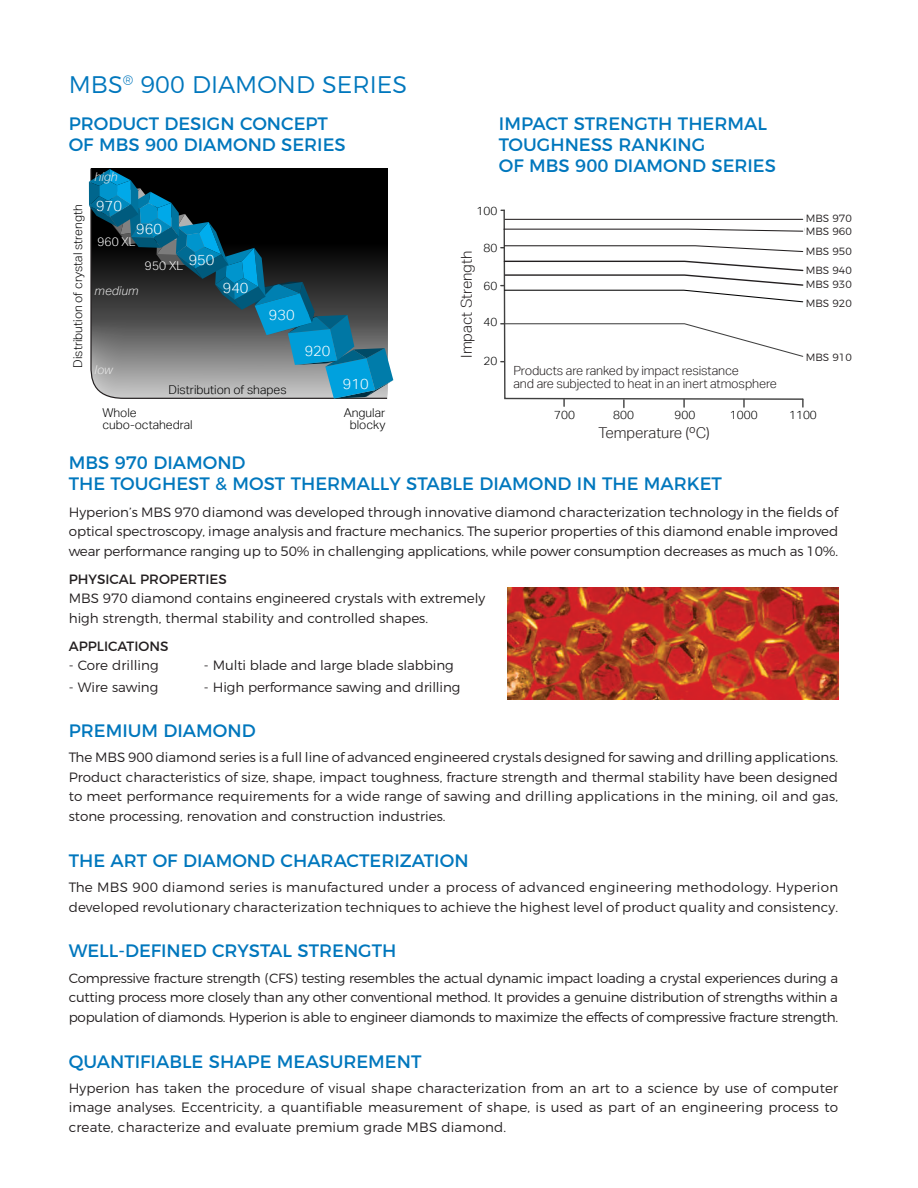
<style>
.page{position:relative;width:918px;height:1188px;background:#fff}
.page>*{position:absolute;margin:0;border:0;box-sizing:border-box;transform-origin:0 0}
.t1{font:300 24px "Montserrat";color:#0077bd}
.Product_Descrip_Gray{font:18px/21px "Montserrat";color:#0077bd}
.t2{font:300 15px "Aktiv Grotesk";color:#231f20}
.t3{font:300 14.55px "Aktiv Grotesk";color:#fff}
.t4{font:300 13.5px/19.5px "Montserrat";color:#231f20;text-align:justify}
.t5{font:13.5px "Montserrat";color:#231f20}
.t6{font:300 12.6px "Aktiv Grotesk";letter-spacing:-.01em;color:#231f20}
.t7{font:300 12.15px/12.1px "Aktiv Grotesk";color:#000}
.t8{font:italic 300 12.15px "Aktiv Grotesk";color:#e6e6e6}
.t9{font:300 12.15px "Aktiv Grotesk";color:#fff}
.t10{font:300 11.7px/12.5px "Aktiv Grotesk";color:#000}
.t11{font:300 10.5px "Montserrat";color:#231f20}
</style>
<div class="page">
<img style="left:508px;top:588px;width:330px;height:112px">
<svg style="left:503px;top:209px;width:301px;height:191px"></svg>
<svg style="left:563px;top:399px;width:2px;height:7px"></svg>
<svg style="left:623px;top:400px;width:2px;height:8px"></svg>
<svg style="left:683px;top:399px;width:2px;height:8px"></svg>
<svg style="left:743px;top:399px;width:2px;height:8px"></svg>
<svg style="left:802px;top:399px;width:2px;height:8px"></svg>
<svg style="left:501px;top:323px;width:303px;height:39px"></svg>
<svg style="left:501px;top:260px;width:303px;height:43px"></svg>
<hr style="left:505px;top:219px;width:298px;height:1px;background:#231f20">
<svg style="left:503px;top:228px;width:301px;height:4px"></svg>
<svg style="left:501px;top:245px;width:303px;height:8px"></svg>
<svg style="left:89px;top:169px;width:304px;height:230px;background:#34515c"></svg>
<p class="t1" style="left:69px;top:66px;width:340px">MBS<sup>®</sup> 900 DIAMOND SERIES</p>
<p class="Product_Descrip_Gray" style="left:69px;top:111px;width:261px">PRODUCT DESIGN CONCEPT</p>
<p class="Product_Descrip_Gray" style="left:69px;top:132px;width:278px">OF MBS 900 DIAMOND SERIES</p>
<p class="t7" style="left:72px;top:368px;width:164px;rotate:-90deg">Distribution of crystal strength</p>
<p class="t8" style="left:95px;top:170px;width:25px">high</p>
<p class="t3" style="left:96px;top:197px;width:27px">970</p>
<p class="t3" style="left:136px;top:221px;width:27px">960</p>
<p class="t9" style="left:97px;top:235px;width:40px;rotate:-1deg">960 XL</p>
<p class="t8" style="left:95px;top:283px;width:45px">medium</p>
<p class="t8" style="left:95px;top:363px;width:20px">low</p>
<p class="t3" style="left:189px;top:251px;width:27px">950</p>
<p class="t9" style="left:169px;top:259px;width:16px">XL</p>
<p class="t3" style="left:223px;top:279px;width:27px">940</p>
<p class="t3" style="left:269px;top:307px;width:27px">930</p>
<p class="t7" style="left:169px;top:383px;width:119px">Distribution of shapes</p>
<p class="t3" style="left:305px;top:343px;width:27px">920</p>
<p class="t3" style="left:343px;top:375px;width:27px">910</p>
<p class="Product_Descrip_Gray" style="left:499px;top:111px;width:270px">IMPACT STRENGTH THERMAL<br>TOUGHNESS RANKING</p>
<p class="Product_Descrip_Gray" style="left:499px;top:153px;width:278px">OF MBS 900 DIAMOND SERIES</p>
<p class="t10" style="left:476px;top:205px;width:22px">100</p>
<p class="t2" style="left:458px;top:358px;width:109px;rotate:-90deg">Impact Strength</p>
<p class="t10" style="left:483px;top:242px;width:15px">80</p>
<p class="t10" style="left:483px;top:279px;width:15px">60</p>
<p class="t10" style="left:483px;top:316px;width:15px">40</p>
<p class="t10" style="left:483px;top:355px;width:15px">20</p>
<p class="t6" style="left:513px;top:363px;width:227px">Products are ranked by impact resistance</p>
<p class="t6" style="left:513px;top:376px;width:265px">and are subjected to heat in an inert atmosphere</p>
<p class="t10" style="left:804px;top:212px;width:23px">970<br>960</p>
<p class="t10" style="left:805px;top:241px;width:23px;line-height:19.5px">950<br>940</p>
<p class="t11" style="left:806px;top:210px;width:48px">MBS 970</p>
<p class="t11" style="left:806px;top:223px;width:48px">MBS 960</p>
<p class="t11" style="left:806px;top:243px;width:48px">MBS 950</p>
<p class="t11" style="left:806px;top:262px;width:48px">MBS 940</p>
<p class="t11" style="left:806px;top:276px;width:48px">MBS 930</p>
<p class="t11" style="left:806px;top:295px;width:48px">MBS 920</p>
<p class="t10" style="left:805px;top:279px;width:22px">930</p>
<p class="t10" style="left:806px;top:296px;width:22px">920</p>
<p class="t10" style="left:805px;top:351px;width:22px">910</p>
<p class="t11" style="left:806px;top:349px;width:48px">MBS 910</p>
<p class="t7" style="left:102px;top:406px;width:92px">Whole cubo-octahedral</p>
<p class="t7" style="left:344px;top:406px;width:43px;text-align:center">Angular blocky</p>
<p class="Product_Descrip_Gray" style="left:69px;top:451px;width:178px">MBS 970 DIAMOND</p>
<p class="Product_Descrip_Gray" style="left:69px;top:472px;width:655px">THE TOUGHEST &amp; MOST THERMALLY STABLE DIAMOND IN THE MARKET</p>
<p class="t10" style="left:554px;top:409px;width:22px">700</p>
<p class="t10" style="left:613px;top:409px;width:22px">800</p>
<p class="t10" style="left:675px;top:409px;width:22px">900</p>
<p class="t10" style="left:730px;top:409px;width:29px">1000</p>
<p class="t10" style="left:789px;top:409px;width:29px">1100</p>
<p class="t2" style="left:599px;top:424px;width:113px">Temperature (ºC)</p>
<p class="t4" style="left:69px;top:501px;width:771px">Hyperion’s MBS 970 diamond was developed through innovative diamond characterization technology in the fields of optical spectroscopy, image analysis and fracture mechanics. The superior properties of this diamond enable improved wear performance ranging up to 50% in challenging applications, while power consumption decreases as much as 10%.</p>
<p class="t5" style="left:69px;top:568px;width:160px">PHYSICAL PROPERTIES</p>
<p class="t4" style="left:69px;top:587px;width:418px">MBS 970 diamond contains engineered crystals with extremely</p>
<p class="t4" style="left:69px;top:607px;width:361px">high strength, thermal stability and controlled shapes.</p>
<p class="t5" style="left:69px;top:635px;width:101px">APPLICATIONS</p>
<p class="t4" style="left:69px;top:654px;width:91px">- Core drilling</p>
<p class="t4" style="left:69px;top:676px;width:91px">- Wire sawing</p>
<p class="t4" style="left:204px;top:654px;width:251px">- Multi blade and large blade slabbing</p>
<p class="t4" style="left:204px;top:676px;width:258px">- High performance sawing and drilling</p>
<p class="Product_Descrip_Gray" style="left:69px;top:719px;width:188px">PREMIUM DIAMOND</p>
<p class="t4" style="left:69px;top:747px;width:771px">The MBS 900 diamond series is a full line of advanced engineered crystals designed for sawing and drilling applications.<br>Product characteristics of size, shape, impact toughness, fracture strength and thermal stability have been designed to meet performance requirements for a wide range of sawing and drilling applications in the mining, oil and gas, stone processing, renovation and construction industries.</p>
<p class="Product_Descrip_Gray" style="left:69px;top:849px;width:401px">THE ART OF DIAMOND CHARACTERIZATION</p>
<p class="t4" style="left:69px;top:877px;width:771px">The MBS 900 diamond series is manufactured under a process of advanced engineering methodology. Hyperion developed revolutionary characterization techniques to achieve the highest level of product quality and consistency.</p>
<p class="Product_Descrip_Gray" style="left:69px;top:939px;width:329px">WELL-DEFINED CRYSTAL STRENGTH</p>
<p class="t4" style="left:69px;top:967px;width:771px">Compressive fracture strength (CFS) testing resembles the actual dynamic impact loading a crystal experiences during a cutting process more closely than any other conventional method. It provides a genuine distribution of strengths within a population of diamonds. Hyperion is able to engineer diamonds to maximize the effects of compressive fracture strength.</p>
<p class="Product_Descrip_Gray" style="left:69px;top:1049px;width:354px">QUANTIFIABLE SHAPE MEASUREMENT</p>
<p class="t4" style="left:69px;top:1077px;width:771px">Hyperion has taken the procedure of visual shape characterization from an art to a science by use of computer image analyses. Eccentricity, a quantifiable measurement of shape, is used as part of an engineering process to create, characterize and evaluate premium grade MBS diamond.</p>
</div>
